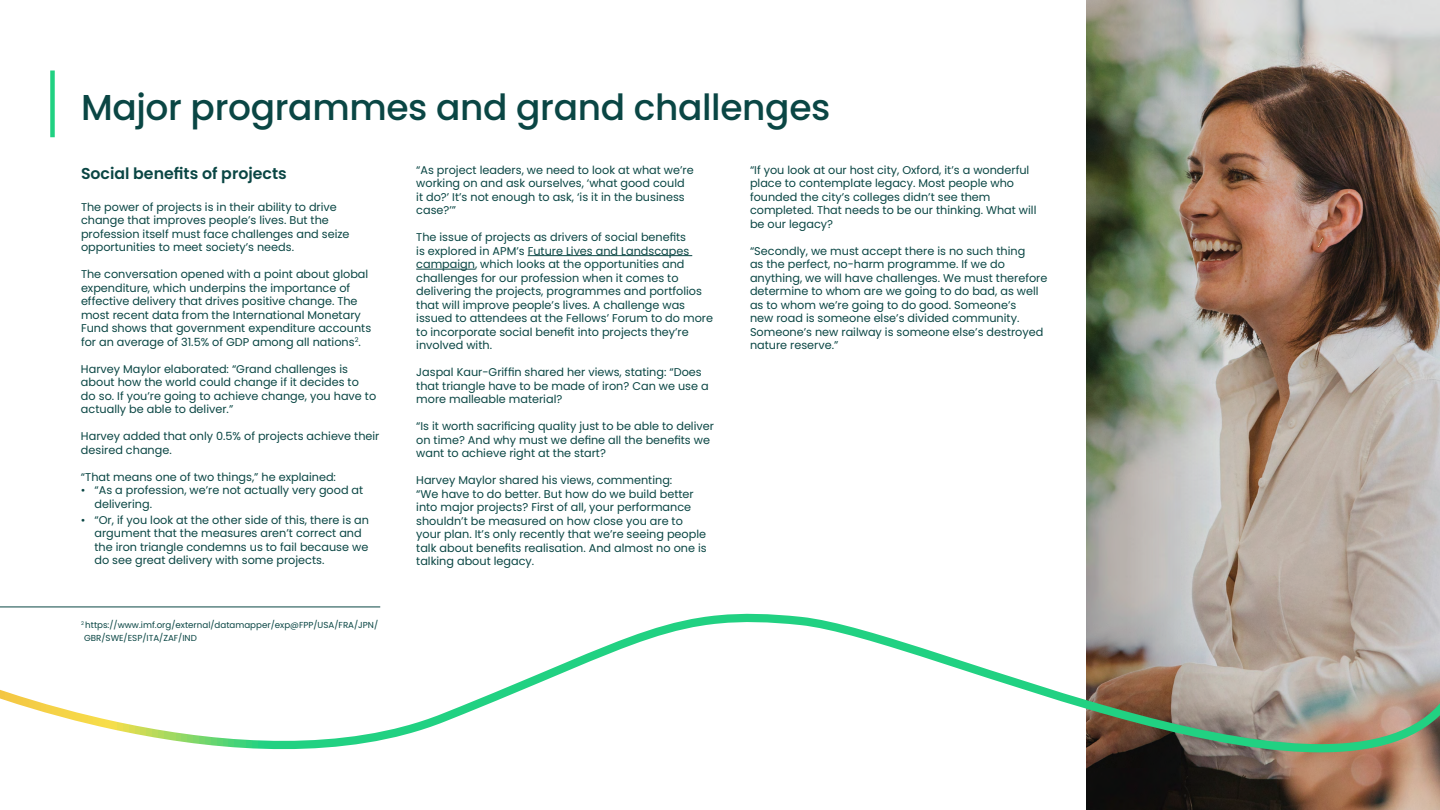
<style>
.page{position:relative;width:1440px;height:810px;background:#fff}
.page>*{position:absolute;margin:0;border:0;box-sizing:border-box;transform-origin:0 0}
.t1{font:500 36px "Poppins";letter-spacing:-.01em;color:#0a4644}
.t2{font:600 15.75px "Poppins";color:#0a4644}
.t3{font:11.25px/13.5px "Poppins";color:#0a4644}
.t4{font:8.7px/13px "Poppins";color:#0a4644}
</style>
<div class="page">
<div style="left:50px;top:70px;width:5px;height:67px;background:#21d182"></div>
<hr style="left:528px;top:255px;width:164px;height:1px;background:#0a4644">
<hr style="left:416px;top:269px;width:59px;height:1px;background:#0a4644">
<hr style="left:0;top:607px;width:380px;height:1px;background:#0a4644">
<img style="left:1086px;top:0;width:354px;height:608px">
<svg style="left:0;top:608px;width:1440px;height:202px"></svg>
<h1 class="t1" style="left:81px;top:86px;width:751px">Major programmes and grand challenges</h1>
<h2 class="t2" style="left:81px;top:164px;width:207px">Social benefits of projects</h2>
<p class="t3" style="left:81px;top:200px;width:270px">The power of projects is in their ability to drive change that improves people’s lives. But the profession itself must face challenges and seize opportunities to meet society’s needs.</p>
<p class="t3" style="left:81px;top:268px;width:292px">The conversation opened with a point about global expenditure, which underpins the importance of effective delivery that drives positive change. The most recent data from the International Monetary Fund shows that government expenditure accounts for an average of 31.5% of GDP among all nations<sup>2</sup>.</p>
<p class="t3" style="left:81px;top:362px;width:297px">Harvey Maylor elaborated: “Grand challenges is about how the world could change if it decides to do so. If you’re going to achieve change, you have to actually be able to deliver.”</p>
<p class="t3" style="left:81px;top:430px;width:300px">Harvey added that only 0.5% of projects achieve their desired change.</p>
<p class="t3" style="left:81px;top:470px;width:257px">“That means one of two things,” he explained:</p>
<p class="t3" style="left:94px;top:484px;width:270px;text-indent:-14px">• “As a profession, we’re not actually very good at delivering.</p>
<p class="t3" style="left:94px;top:513px;width:276px;text-indent:-14px">• “Or, if you look at the other side of this, there is an argument that the measures aren’t correct and the iron triangle condemns us to fail because we do see great delivery with some projects.</p>
<p class="t3" style="left:750px;top:163px;width:288px">“If you look at our host city, Oxford, it’s a wonderful place to contemplate legacy. Most people who founded the city’s colleges didn’t see them completed. That needs to be our thinking. What will be our legacy?</p>
<p class="t3" style="left:750px;top:244px;width:299px">“Secondly, we must accept there is no such thing<br>as the perfect, no-harm programme. If we do anything, we will have challenges. We must therefore determine to whom are we going to do bad, as well as to whom we’re going to do good. Someone’s<br>new road is someone else’s divided community.<br>Someone’s new railway is someone else’s destroyed nature reserve.”</p>
<p class="t3" style="left:416px;top:163px;width:279px">“As project leaders, we need to look at what we’re working on and ask ourselves, ‘what good could it do?’ It’s not enough to ask, ‘is it in the business case?’”</p>
<p class="t3" style="left:416px;top:231px;width:298px">The issue of projects as drivers of social benefits<br>is explored in APM’s Future Lives and Landscapes campaign, which looks at the opportunities and challenges for our profession when it comes to delivering the projects, programmes and portfolios that will improve people’s lives. A challenge was issued to attendees at the Fellows’ Forum to do more to incorporate social benefit into projects they’re involved with.</p>
<p class="t3" style="left:416px;top:366px;width:294px">Jaspal Kaur-Griffin shared her views, stating: “Does that triangle have to be made of iron? Can we use a more malleable material?</p>
<p class="t3" style="left:416px;top:420px;width:299px">“Is it worth sacrificing quality just to be able to deliver on time? And why must we define all the benefits we want to achieve right at the start?</p>
<p class="t3" style="left:416px;top:474px;width:292px">Harvey Maylor shared his views, commenting:<br>“We have to do better. But how do we build better into major projects? First of all, your performance shouldn’t be measured on how close you are to your plan. It’s only recently that we’re seeing people talk about benefits realisation. And almost no one is talking about legacy.</p>
<p class="t4" style="left:84px;top:619px;width:296px;text-indent:-3px"><sup>2</sup> https://www.imf.org/external/datamapper/exp@FPP/USA/FRA/JPN/<br>GBR/SWE/ESP/ITA/ZAF/IND</p>
</div>
